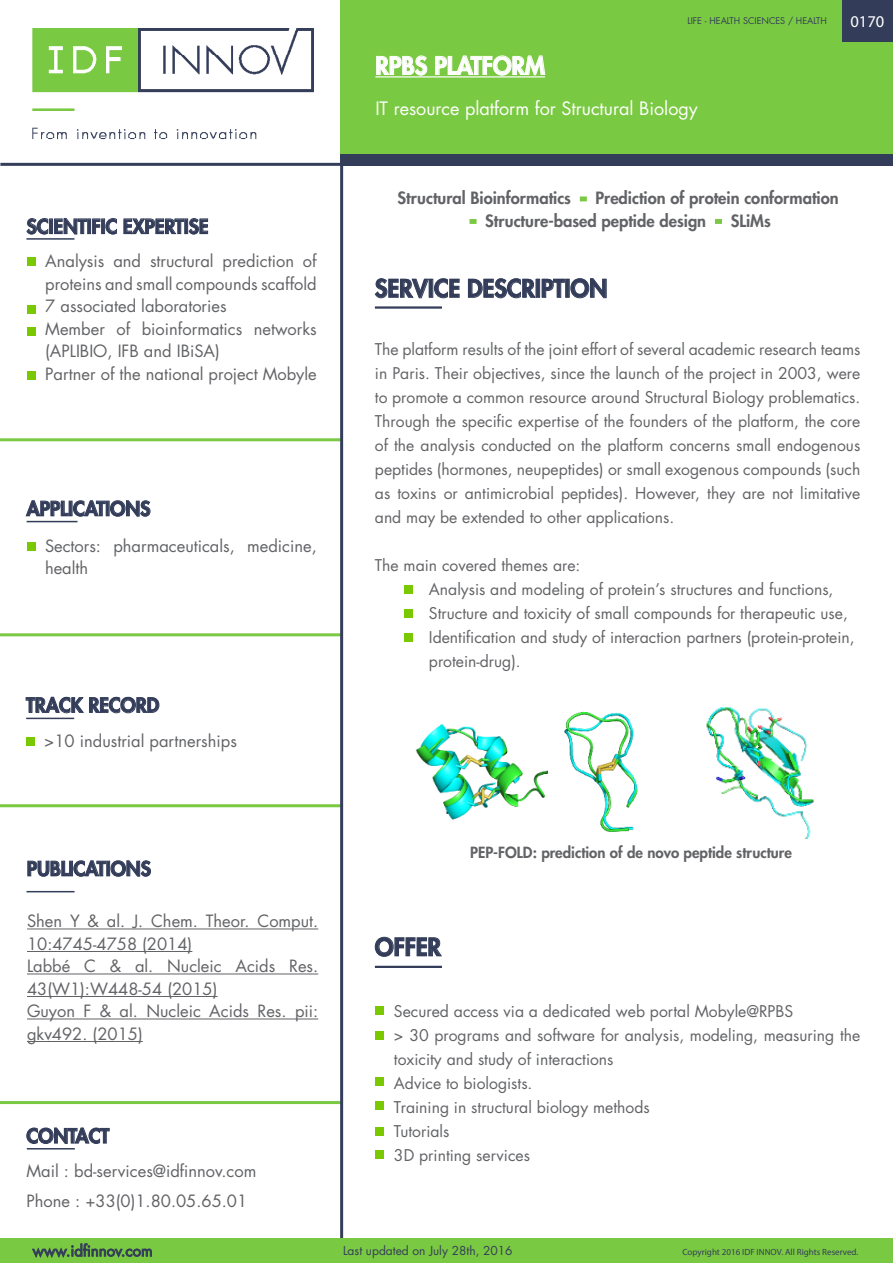
<style>
.page{position:relative;width:893px;height:1263px;background:#fff}
.page>*{position:absolute;margin:0;border:0;box-sizing:border-box;transform-origin:0 0}
.t1{font:800 24px "Futura Std";color:#333d59}
.t2{font:800 24px "Futura Std";color:#fff}
.t3{font:800 19.5px "Futura Std";color:#333d59}
.t4{font:18px "Futura Std";color:#fff}
.t5{font:16.5px/22.5px "Futura Std";color:#626366}
.t6{font:800 16.5px "Futura Std";color:#626366}
.t7{font:16.5px "Myriad Pro";color:#fff}
.t8{font:15.75px/24px "Futura Std";color:#626366}
.t9{font:800 15px "Futura Std";color:#626366}
.t10{font:15px "Futura Std";color:#343d59}
.t11{font:12px "Futura Std";color:#343d59}
.t12{font:9px "Myriad Pro";color:#343d59}
.t13{font:9px "Futura Std";color:#333d59}
.s1{color:#7ac943}
</style>
<div class="page">
<hr style="left:0;top:1101px;width:342px;height:3px;background:#7ac943">
<hr style="left:0;top:804px;width:342px;height:3px;background:#7ac943">
<hr style="left:0;top:633px;width:342px;height:3px;background:#7ac943">
<hr style="left:0;top:438px;width:342px;height:3px;background:#7ac943">
<hr style="left:340px;top:0;width:3px;height:1263px;background:#343d59">
<div style="left:340px;top:0;width:553px;height:165px;background:#7ac942"></div>
<svg style="left:26px;top:218px;width:182px;height:17px"></svg>
<svg style="left:375px;top:936px;width:67px;height:21px"></svg>
<svg style="left:375px;top:278px;width:85px;height:21px"></svg>
<svg style="left:468px;top:278px;width:139px;height:21px"></svg>
<svg style="left:25px;top:500px;width:126px;height:17px"></svg>
<svg style="left:26px;top:1127px;width:84px;height:17px"></svg>
<svg style="left:25px;top:696px;width:135px;height:17px"></svg>
<div style="left:0;top:1239px;width:893px;height:24px;background:#7ac942"></div>
<hr style="left:0;top:163px;width:343px;height:3px;background:#343d59">
<svg style="left:32px;top:1243px;width:120px;height:15px"></svg>
<svg style="left:27px;top:860px;width:124px;height:17px"></svg>
<hr style="left:26px;top:238px;width:48px;height:2px;background:#343d59">
<hr style="left:27px;top:521px;width:51px;height:1px;background:#343d59">
<hr style="left:27px;top:891px;width:48px;height:1px;background:#343d59">
<hr style="left:26px;top:718px;width:48px;height:1px;background:#343d59">
<hr style="left:27px;top:1148px;width:48px;height:1px;background:#343d59">
<hr style="left:375px;top:306px;width:67px;height:3px;background:#343d59">
<hr style="left:375px;top:966px;width:67px;height:2px;background:#343d59">
<img style="left:32px;top:28px;width:281px;height:112px">
<div style="left:375px;top:1006px;width:8px;height:9px;background:#7ac900"></div>
<div style="left:27px;top:257px;width:8px;height:9px;background:#7ac900"></div>
<div style="left:27px;top:327px;width:8px;height:9px;background:#7ac900"></div>
<div style="left:27px;top:305px;width:8px;height:8px;background:#7ac900"></div>
<hr style="left:27px;top:928px;width:291px;height:1px;background:#626366">
<hr style="left:27px;top:951px;width:165px;height:1px;background:#626366">
<hr style="left:27px;top:973px;width:291px;height:1px;background:#626366">
<hr style="left:27px;top:996px;width:191px;height:1px;background:#626366">
<hr style="left:27px;top:1018px;width:291px;height:1px;background:#626366">
<hr style="left:27px;top:1041px;width:116px;height:1px;background:#626366">
<hr style="left:375px;top:76px;width:170px;height:2px;background:#fff">
<svg style="left:376px;top:55px;width:51px;height:21px"></svg>
<svg style="left:435px;top:55px;width:111px;height:21px"></svg>
<svg style="left:580px;top:196px;width:7px;height:5px"></svg>
<div style="left:469px;top:219px;width:8px;height:5px;border:3px solid #7ac943"></div>
<svg style="left:715px;top:219px;width:7px;height:5px"></svg>
<div style="left:340px;top:155px;width:553px;height:11px;background:#333d59"></div>
<div style="left:375px;top:1031px;width:8px;height:9px;background:#7ac900"></div>
<div style="left:26px;top:737px;width:8px;height:9px;background:#7ac900"></div>
<div style="left:375px;top:1077px;width:8px;height:9px;background:#7ac900"></div>
<div style="left:375px;top:1101px;width:8px;height:9px;background:#7ac900"></div>
<div style="left:404px;top:585px;width:8px;height:9px;background:#7ac900"></div>
<div style="left:375px;top:1127px;width:8px;height:8px;background:#7ac900"></div>
<div style="left:404px;top:609px;width:8px;height:9px;background:#7ac900"></div>
<div style="left:375px;top:1150px;width:8px;height:9px;background:#7ac900"></div>
<div style="left:404px;top:633px;width:8px;height:9px;background:#7ac900"></div>
<div style="left:27px;top:371px;width:8px;height:9px;background:#7ac900"></div>
<div style="left:27px;top:542px;width:8px;height:9px;background:#7ac900"></div>
<div style="left:842px;top:0;width:51px;height:42px;background:#333d59"></div>
<img style="left:415px;top:724px;width:132px;height:96px">
<img style="left:564px;top:711px;width:74px;height:121px">
<img style="left:706px;top:707px;width:108px;height:131px">
<p class="t3" style="left:27px;top:214px;width:183px">scientific expertise</p>
<p class="t5" style="left:45px;top:250px;width:273px">Analysis and structural prediction of proteins and small compounds scaffold 7 associated laboratories<br>Member of bioinformatics networks (APLIBIO, IFB and IBiSA)<br>Partner of the national project Mobyle</p>
<p class="t3" style="left:27px;top:496px;width:125px">applications</p>
<p class="t5" style="left:45px;top:535px;width:273px">Sectors: pharmaceuticals, medicine, health</p>
<p class="t3" style="left:26px;top:693px;width:135px">track record</p>
<p class="t5" style="left:44px;top:730px;width:194px">&gt;10 industrial partnerships</p>
<p class="t3" style="left:27px;top:856px;width:45px">PUBLICATIONS</p>
<p class="t5" style="left:27px;top:910px;width:293px">Shen Y &amp; al. J. Chem. Theor. Comput.<br>10:4745-4758 (2014)<br>Labbé C &amp; al. Nucleic Acids Res.<br>43(W1):W448-54 (2015)<br>Guyon F &amp; al. Nucleic Acids Res. pii: gkv492. (2015)</p>
<p class="t3" style="left:27px;top:1123px;width:84px">contact</p>
<p class="t5" style="left:27px;top:1156px;width:231px;line-height:30px">Mail : bd-services@idfinnov.com<br>Phone : +33(0)1.80.05.65.01</p>
<p class="t13" style="left:687px;top:15px;width:141px">LIFE - HEALTH SCIENCES / HEALTH</p>
<h1 class="t2" style="left:375px;top:50px;width:73px">RPBSPLATFOR</h1>
<h1 class="t2" style="left:525px;top:50px;width:22px">M</h1>
<p class="t4" style="left:375px;top:97px;width:324px">IT resource platform for Structural Biology</p>
<p class="t7" style="left:850px;top:11px;width:35px">0170</p>
<p class="t6" style="left:398px;top:188px;width:443px">Structural Bioinformatics <span class="s1">-</span> Prediction of protein conformation</p>
<p class="t6" style="left:470px;top:210px;width:302px"><span class="s1">-</span> Structure-based peptide design <span class="s1">-</span> SLiMs</p>
<h1 class="t1" style="left:375px;top:273px;width:234px">service description</h1>
<p class="t8" style="left:375px;top:337px;width:487px;text-align:justify">The platform results of the joint effort of several academic research teams in Paris. Their objectives, since the launch of the project in 2003, were to promote a common resource around Structural Biology problematics.<br>Through the specific expertise of the founders of the platform, the core of the analysis conducted on the platform concerns small endogenous peptides (hormones, neupeptides) or small exogenous compounds (such as toxins or antimicrobial peptides). However, they are not limitative and may be extended to other applications.</p>
<p class="t8" style="left:429px;top:553px;width:427px;text-indent:-54px">The main covered themes are:<br>Analysis and modeling of protein’s structures and functions, Structure and toxicity of small compounds for therapeutic use, Identification and study of interaction partners (protein-protein, protein-drug).</p>
<p class="t9" style="left:470px;top:843px;width:38px">PEP-FOLD</p>
<p class="t9" style="left:533px;top:843px;width:261px">: prediction of de novo peptide structure</p>
<h1 class="t1" style="left:375px;top:932px;width:68px">offer</h1>
<p class="t8" style="left:394px;top:999px;width:468px">Secured access via a dedicated web portal Mobyle@RPBS<br>&gt; 30 programs and software for analysis, modeling, measuring the toxicity and study of interactions<br>Advice to biologists.<br>Training in structural biology methods<br>Tutorials<br>3D printing services</p>
<p class="t10" style="left:33px;top:1241px;width:122px">www.idfinnov.com</p>
<p class="t11" style="left:343px;top:1243px;width:171px">Last updated on July 28th, 2016</p>
<p class="t12" style="left:682px;top:1246px;width:177px">Copyright 2016 IDF INNOV. All Rights Reserved.</p>
</div>
